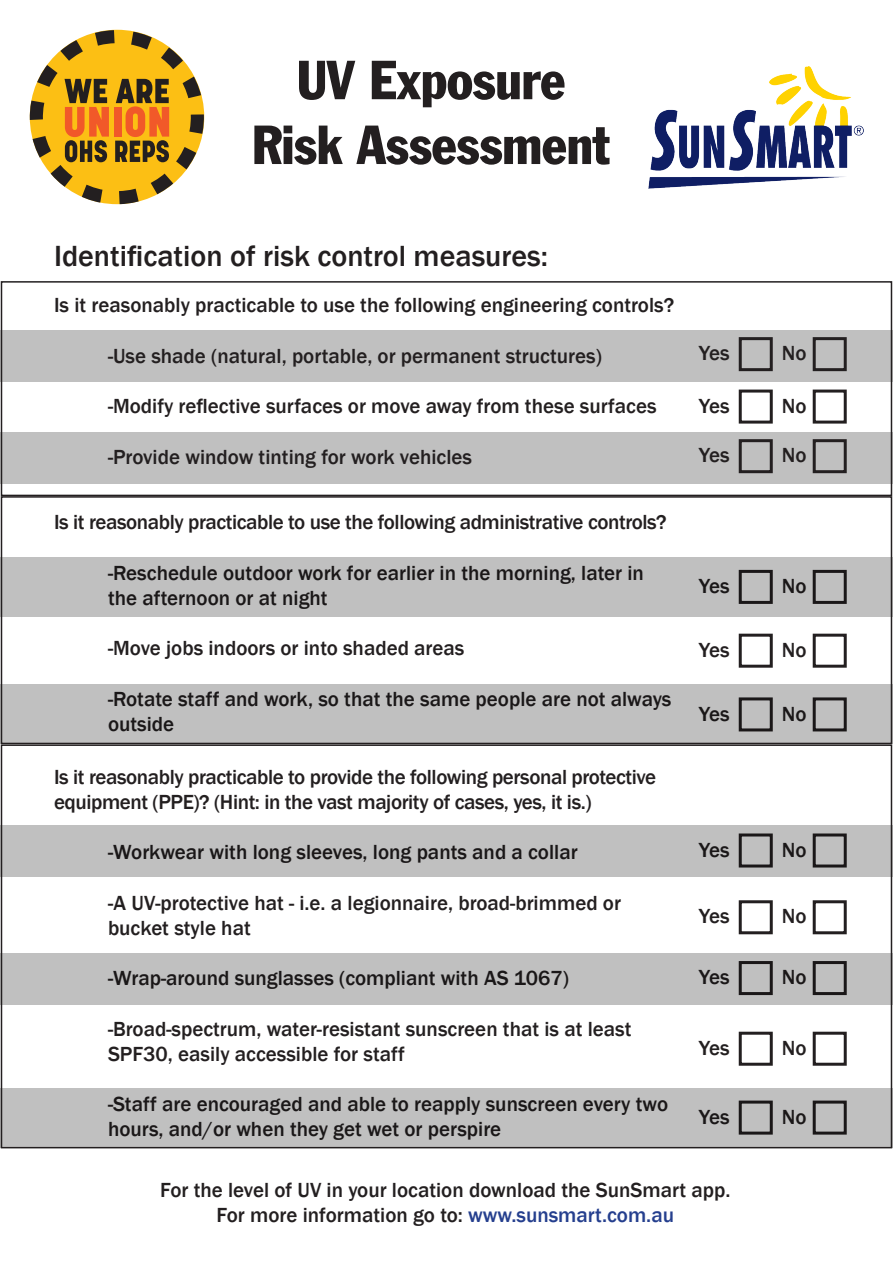
<style>
.page{position:relative;width:893px;height:1263px;background:#fff}
.page>*{position:absolute;margin:0;border:0;box-sizing:border-box;transform-origin:0 0}
.t1{font:condensed 54px "Franklin Gothic Std";letter-spacing:-.005em;color:#231f20}
.t2{font:500 30px "Franklin Gothic";color:#231f20}
.t3{font:500 21px/25.2px "Franklin Gothic";color:#231f20}
.t4{font:500 21px/25.2px "Franklin Gothic";letter-spacing:-.02em;color:#231f20}
.s1{color:#253f8e}
</style>
<div class="page">
<div style="left:0;top:432px;width:893px;height:51px;background:#c0c0c0"></div>
<div style="left:0;top:330px;width:893px;height:51px;background:#c0c0c0"></div>
<svg style="left:30px;top:30px;width:174px;height:174px"></svg>
<div style="left:739px;top:337px;width:34px;height:34px;border:3px solid #231f20"></div>
<div style="left:813px;top:337px;width:34px;height:34px;border:3px solid #231f20"></div>
<div style="left:739px;top:390px;width:34px;height:34px;border:3px solid #231f20"></div>
<div style="left:813px;top:390px;width:34px;height:34px;border:3px solid #231f20"></div>
<div style="left:739px;top:439px;width:34px;height:34px;border:3px solid #231f20"></div>
<div style="left:813px;top:439px;width:34px;height:34px;border:3px solid #231f20"></div>
<div style="left:739px;top:634px;width:34px;height:34px;border:3px solid #231f20"></div>
<div style="left:813px;top:634px;width:34px;height:34px;border:3px solid #231f20"></div>
<div style="left:739px;top:900px;width:34px;height:34px;border:3px solid #231f20"></div>
<div style="left:813px;top:900px;width:34px;height:34px;border:3px solid #231f20"></div>
<div style="left:739px;top:1032px;width:34px;height:34px;border:3px solid #231f20"></div>
<div style="left:813px;top:1032px;width:34px;height:34px;border:3px solid #231f20"></div>
<div style="left:0;top:557px;width:893px;height:60px;background:#c0c0c0"></div>
<div style="left:0;top:685px;width:893px;height:59px;background:#c0c0c0"></div>
<div style="left:0;top:825px;width:893px;height:51px;background:#c0c0c0"></div>
<div style="left:0;top:953px;width:893px;height:51px;background:#c0c0c0"></div>
<div style="left:0;top:1088px;width:893px;height:59px;background:#c0c0c0"></div>
<div style="left:1px;top:744px;width:891px;height:404px;border:2px solid #231f20"></div>
<div style="left:1px;top:496px;width:891px;height:248px;border:2px solid #231f20"></div>
<div style="left:1px;top:281px;width:891px;height:215px;border:2px solid #231f20"></div>
<img style="left:648px;top:67px;width:215px;height:122px">
<p class="t1" style="left:297px;top:47px;width:270px">UV Exposure</p>
<p class="t1" style="left:252px;top:112px;width:360px">Risk Assessment</p>
<p class="t2" style="left:54px;top:237px;width:495px">Identification of risk control measures:</p>
<p class="t3" style="left:54px;top:293px;width:622px">Is it reasonably practicable to use the following engineering controls?</p>
<p class="t3" style="left:108px;top:343px;width:495px">-Use shade (natural, portable, or permanent structures)</p>
<p class="t3" style="left:108px;top:394px;width:550px">-Modify reflective surfaces or move away from these surfaces</p>
<p class="t3" style="left:108px;top:444px;width:366px">-Provide window tinting for work vehicles</p>
<p class="t4" style="left:54px;top:510px;width:614px">Is it reasonably practicable to use the following administrative controls?</p>
<p class="t3" style="left:108px;top:560px;width:537px">-Reschedule outdoor work for earlier in the morning, later in the afternoon or at night</p>
<p class="t3" style="left:108px;top:636px;width:358px">-Move jobs indoors or into shaded areas</p>
<p class="t3" style="left:108px;top:686px;width:565px">-Rotate staff and work, so that the same people are not always outside</p>
<p class="t4" style="left:54px;top:764px;width:604px">Is it reasonably practicable to provide the following personal protective equipment (PPE)? (Hint: in the vast majority of cases, yes, it is.)</p>
<p class="t3" style="left:108px;top:840px;width:471px">-Workwear with long sleeves, long pants and a collar</p>
<p class="t3" style="left:108px;top:890px;width:514px">-A UV-protective hat - i.e. a legionnaire, broad-brimmed or bucket style hat</p>
<p class="t3" style="left:108px;top:966px;width:463px">-Wrap-around sunglasses (compliant with AS 1067)</p>
<p class="t3" style="left:108px;top:1016px;width:525px">-Broad-spectrum, water-resistant sunscreen that is at least<br>SPF30, easily accessible for staff</p>
<p class="t3" style="left:108px;top:1092px;width:562px">-Staff are encouraged and able to reapply sunscreen every two hours, and/or when they get wet or perspire</p>
<p class="t3" style="left:699px;top:341px;width:32px">Yes</p>
<p class="t3" style="left:782px;top:341px;width:26px">No</p>
<p class="t3" style="left:699px;top:393px;width:32px">Yes</p>
<p class="t3" style="left:782px;top:393px;width:26px">No</p>
<p class="t3" style="left:699px;top:443px;width:32px">Yes</p>
<p class="t3" style="left:782px;top:443px;width:26px">No</p>
<p class="t3" style="left:699px;top:574px;width:32px">Yes</p>
<p class="t3" style="left:782px;top:574px;width:26px">No</p>
<p class="t3" style="left:699px;top:637px;width:32px">Yes</p>
<p class="t3" style="left:782px;top:637px;width:26px">No</p>
<p class="t3" style="left:699px;top:701px;width:32px">Yes</p>
<p class="t3" style="left:782px;top:701px;width:26px">No</p>
<p class="t3" style="left:699px;top:837px;width:32px">Yes</p>
<p class="t3" style="left:782px;top:837px;width:26px">No</p>
<p class="t3" style="left:699px;top:904px;width:32px">Yes</p>
<p class="t3" style="left:782px;top:904px;width:26px">No</p>
<p class="t3" style="left:699px;top:965px;width:32px">Yes</p>
<p class="t3" style="left:782px;top:965px;width:26px">No</p>
<p class="t3" style="left:699px;top:1035px;width:32px">Yes</p>
<p class="t3" style="left:782px;top:1035px;width:26px">No</p>
<p class="t3" style="left:699px;top:1104px;width:32px">Yes</p>
<p class="t3" style="left:782px;top:1104px;width:26px">No</p>
<p class="t3" style="left:160px;top:1177px;width:572px">For the level of UV in your location download the SunSmart app.</p>
<p class="t3" style="left:217px;top:1203px;width:459px">For more information go to: <span class="s1">www.sunsmart.com.au</span></p>
</div>
